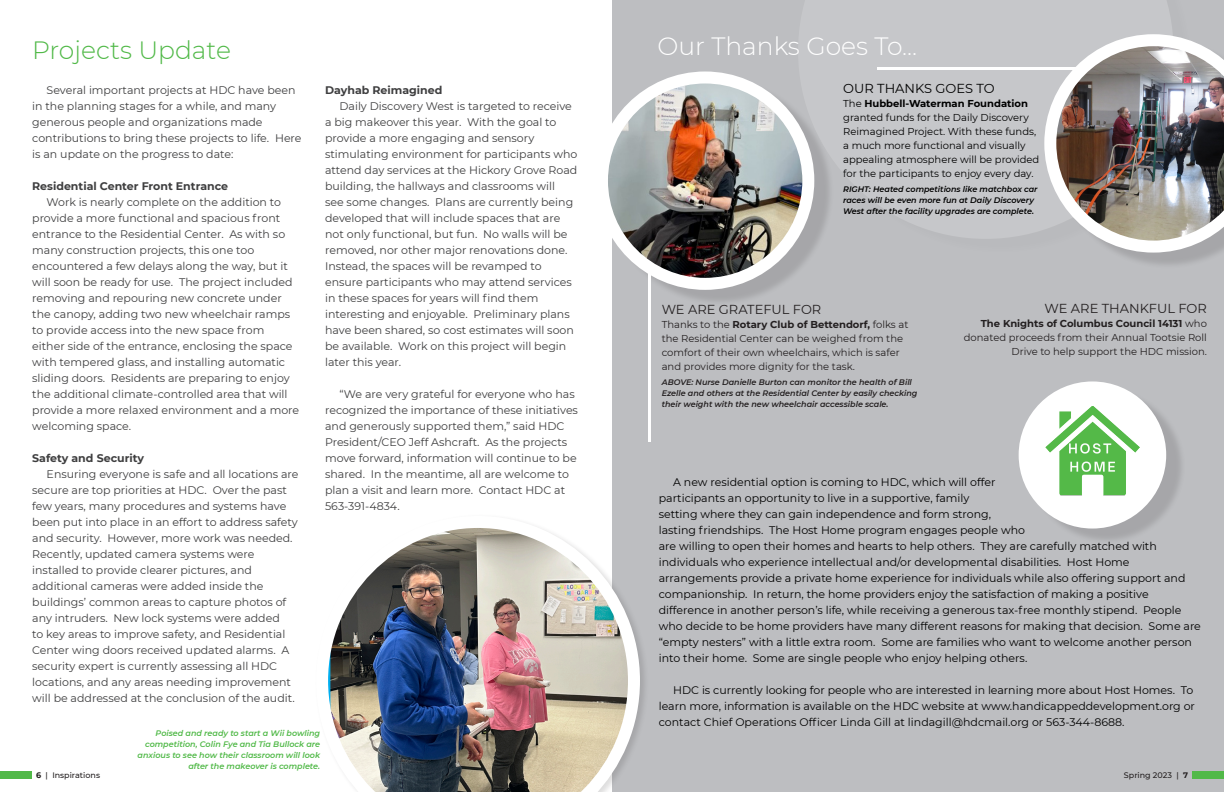
<style>
.page{position:relative;width:1224px;height:792px;background:#fff}
.page>*{position:absolute;margin:0;border:0;box-sizing:border-box;transform-origin:0 0}
.t1{font:300 25px "Montserrat";color:#fff}
.t2{font:300 25px "Montserrat";color:#51b948}
.t3{font:13px "Montserrat";color:#231f20}
.t4{font:13px "Montserrat";color:#000}
.t5{font:11px/16px "Montserrat";color:#3e3e3f}
.t6{font:11px/16px "Montserrat";color:#000}
.t7{font:700 11px "Montserrat";color:#3e3e3f}
.t8{font:10px/14px "Montserrat";color:#231f20}
.t9{font:10px "Montserrat";color:#000}
.t10{font:700 10px "Montserrat";color:#000}
.t11{font:italic 600 8px/11px "Montserrat";color:#231f20}
.t12{font:italic 600 8px "Montserrat";color:#51b948}
.t13{font:italic 600 8px "Montserrat";color:#000}
.t14{font:500 8px "Montserrat";color:#231f20}
.s1{font-weight:400}
.s2{font-weight:700}
</style>
<div class="page">
<div style="left:612px;top:0;width:612px;height:792px;background:#bdbec1"></div>
<div style="left:1028px;top:387px;width:158px;height:158px;background:#231f20;opacity:.15"></div>
<div style="left:1025px;top:387px;width:135px;height:136px;background:#fff;border-radius:50%"></div>
<div style="left:1019px;top:381px;width:147px;height:148px;border:12px solid #fff;border-radius:50%"></div>
<div style="left:0;top:772px;width:31px;height:7px;background:#51b948"></div>
<div style="left:1193px;top:772px;width:31px;height:7px;background:#51b948"></div>
<div style="left:314px;top:513px;width:335px;height:279px;background:#231f20;opacity:.15"></div>
<img style="left:316px;top:516px;width:324px;height:276px">
<img style="left:1045px;top:407px;width:95px;height:89px">
<div style="left:605px;top:77px;width:229px;height:229px;background:#231f20;opacity:.15"></div>
<img style="left:602px;top:78px;width:206px;height:206px;border-radius:103px">
<div style="left:596px;top:71px;width:218px;height:219px;border:12px solid #fff;border-radius:50%"></div>
<hr style="left:877px;top:68px;width:218px;height:2px;background:#fff">
<div style="left:1053px;top:40px;width:171px;height:229px;background:#231f20;opacity:.15"></div>
<img style="left:1044px;top:34px;width:180px;height:219px">
<hr style="left:648px;top:274px;width:2px;height:168px;background:#fff">
<p class="t2" style="left:32px;top:34px;width:200px">Projects Update</p>
<p class="t1" style="left:657px;top:29px;width:261px">Our Thanks Goes To...</p>
<p class="t4" style="left:843px;top:79px;width:153px">OUR THANKS GOES TO</p>
<p class="t10" style="left:843px;top:96px;width:186px"><span class="s1">The</span> Hubbell-Waterman Foundation</p>
<p class="t9" style="left:843px;top:110px;width:187px">granted funds for the Daily Discovery</p>
<p class="t9" style="left:843px;top:124px;width:194px">Reimagined Project. With these funds,</p>
<p class="t9" style="left:843px;top:138px;width:184px">a much more functional and visually</p>
<p class="t9" style="left:843px;top:152px;width:198px">appealing atmosphere will be provided</p>
<p class="t9" style="left:843px;top:166px;width:192px">for the participants to enjoy every day.</p>
<p class="t13" style="left:843px;top:183px;width:196px">RIGHT: Heated competitions like matchbox car</p>
<p class="t13" style="left:843px;top:194px;width:192px">races will be even more fun at Daily Discovery</p>
<p class="t13" style="left:843px;top:205px;width:192px">West after the facility upgrades are complete.</p>
<p class="t7" style="left:325px;top:82px;width:119px">Dayhab Reimagined</p>
<p class="t5" style="left:340px;top:98px;width:234px">Daily Discovery West is targeted to receive</p>
<p class="t5" style="left:325px;top:114px;width:233px">a big makeover this year. With the goal to</p>
<p class="t5" style="left:325px;top:130px;width:211px">provide a more engaging and sensory</p>
<p class="t5" style="left:325px;top:146px;width:254px">stimulating environment for participants who attend day services at the Hickory Grove Road building, the hallways and classrooms will<br>see some changes. Plans are currently being developed that will include spaces that are not only functional, but fun. No walls will be removed, nor other major renovations done.<br>Instead, the spaces will be revamped to</p>
<p class="t5" style="left:325px;top:274px;width:248px">ensure participants who may attend services in these spaces for years will find them</p>
<p class="t5" style="left:325px;top:306px;width:250px">interesting and enjoyable. Preliminary plans have been shared, so cost estimates will soon be available. Work on this project will begin later this year.</p>
<p class="t5" style="left:325px;top:386px;width:254px;text-indent:14px">“We are very grateful for everyone who has recognized the importance of these initiatives and generously supported them,” said HDC President/CEO Jeff Ashcraft. As the projects move forward, information will continue to be shared. In the meantime, all are welcome to plan a visit and learn more. Contact HDC at 563-391-4834.</p>
<p class="t5" style="left:32px;top:81px;width:265px;text-indent:14px">Several important projects at HDC have been in the planning stages for a while, and many generous people and organizations made</p>
<p class="t5" style="left:32px;top:129px;width:271px">contributions to bring these projects to life. Here is an update on the progress to date:</p>
<p class="t7" style="left:32px;top:178px;width:197px">Residential Center Front Entrance</p>
<p class="t5" style="left:32px;top:193px;width:255px;text-indent:14px">Work is nearly complete on the addition to provide a more functional and spacious front entrance to the Residential Center. As with so many construction projects, this one too</p>
<p class="t5" style="left:32px;top:257px;width:262px">encountered a few delays along the way, but it will soon be ready for use. The project included removing and repouring new concrete under the canopy, adding two new wheelchair ramps to provide access into the new space from</p>
<p class="t5" style="left:32px;top:337px;width:268px">either side of the entrance, enclosing the space with tempered glass, and installing automatic sliding doors. Residents are preparing to enjoy the additional climate-controlled area that will provide a more relaxed environment and a more welcoming space.</p>
<p class="t7" style="left:32px;top:450px;width:113px">Safety and Security</p>
<p class="t5" style="left:32px;top:465px;width:268px;text-indent:14px">Ensuring everyone is safe and all locations are secure are top priorities at HDC. Over the past few years, many procedures and systems have been put into place in an effort to address safety and security. However, more work was needed.<br>Recently, updated camera systems were</p>
<p class="t5" style="left:32px;top:561px;width:221px">installed to provide clearer pictures, and</p>
<p class="t5" style="left:32px;top:577px;width:233px">additional cameras were added inside the</p>
<p class="t5" style="left:32px;top:593px;width:264px">buildings’ common areas to capture photos of any intruders. New lock systems were added<br>to key areas to improve safety, and Residential Center wing doors received updated alarms. A security expert is currently assessing all HDC locations, and any areas needing improvement will be addressed at the conclusion of the audit.</p>
<p class="t3" style="left:1045px;top:299px;width:164px">WE ARE THANKFUL FOR</p>
<p class="t8" style="left:964px;top:316px;width:245px;text-align:right"><span class="s2">The Knights of Columbus Council 14131</span> who donated proceeds from their Annual Tootsie Roll<br>Drive to help support the HDC mission.</p>
<p class="t3" style="left:662px;top:300px;width:161px">WE ARE GRATEFUL FOR</p>
<p class="t8" style="left:662px;top:317px;width:248px">Thanks to the <span class="s2">Rotary Club of Bettendorf,</span> folks at the Residential Center can be weighed from the</p>
<p class="t8" style="left:662px;top:345px;width:240px">comfort of their own wheelchairs, which is safer and provides more dignity for the task.</p>
<p class="t11" style="left:662px;top:376px;width:257px">ABOVE: Nurse Danielle Burton can monitor the health of Bill<br>Ezelle and others at the Residential Center by easily checking their weight with the new wheelchair accessible scale.</p>
<p class="t6" style="left:673px;top:474px;width:324px">A new residential option is coming to HDC, which will offer</p>
<p class="t6" style="left:659px;top:490px;width:312px">participants an opportunity to live in a supportive, family</p>
<p class="t6" style="left:659px;top:506px;width:334px">setting where they can gain independence and form strong,</p>
<p class="t6" style="left:659px;top:522px;width:368px">lasting friendships. The Host Home program engages people who</p>
<p class="t6" style="left:659px;top:538px;width:500px">are willing to open their homes and hearts to help others. They are carefully matched with</p>
<p class="t6" style="left:659px;top:554px;width:472px">individuals who experience intellectual and/or developmental disabilities. Host Home</p>
<p class="t6" style="left:659px;top:570px;width:528px">arrangements provide a private home experience for individuals while also offering support and companionship. In return, the home providers enjoy the satisfaction of making a positive</p>
<p class="t6" style="left:659px;top:602px;width:544px">difference in another person’s life, while receiving a generous tax-free monthly stipend. People who decide to be home providers have many different reasons for making that decision. Some are “empty nesters” with a little extra room. Some are families who want to welcome another person into their home. Some are single people who enjoy helping others.</p>
<p class="t6" style="left:659px;top:682px;width:538px;text-indent:14px">HDC is currently looking for people who are interested in learning more about Host Homes. To learn more, information is available on the HDC website at www.handicappeddevelopment.org or contact Chief Operations Officer Linda Gill at lindagill@hdcmail.org or 563-344-8688.</p>
<p class="t12" style="left:156px;top:727px;width:166px">Poised and ready to start a Wii bowling</p>
<p class="t12" style="left:145px;top:738px;width:177px">competition, Colin Fye and Tia Bullock are</p>
<p class="t12" style="left:138px;top:749px;width:184px">anxious to see how their classroom will look</p>
<p class="t12" style="left:188px;top:760px;width:133px">after the makeover is complete.</p>
<p class="t14" style="left:36px;top:770px;width:65px"><span class="s2">6</span> | Inspirations</p>
<p class="t14" style="left:1124px;top:770px;width:66px">Spring 2023 | <span class="s2">7</span></p>
</div>
